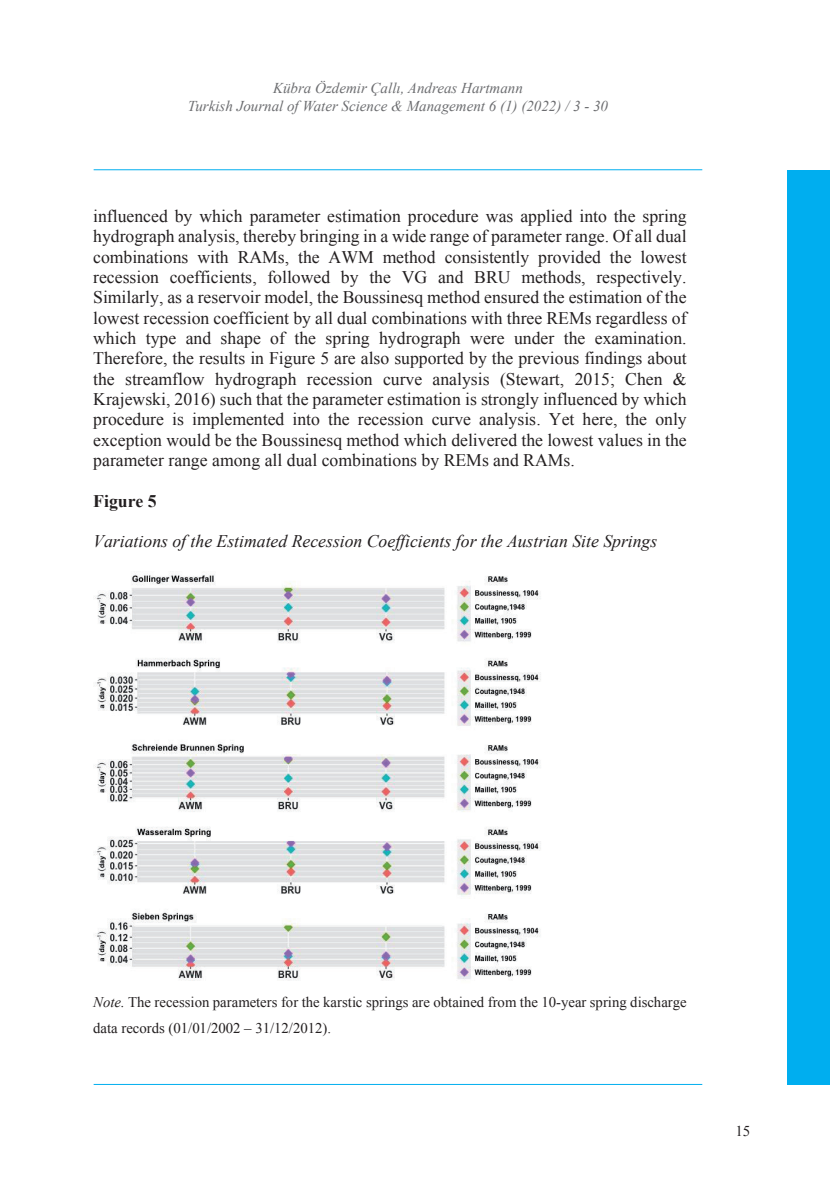
<style>
.page{position:relative;width:830px;height:1191px;background:#fff}
.page>*{position:absolute;margin:0;border:0;box-sizing:border-box;transform-origin:0 0}
.t1{font:17.7px/20.2px "Times New Roman";color:#231f20;text-align:justify}
.t2{font:italic 17.7px "Times New Roman";color:#231f20}
.t3{font:700 17.7px "Times New Roman";color:#231f20}
.t4{font:italic 15px/18px "Times New Roman";color:#6c6d70;text-align:center}
.t5{font:15px "Times New Roman";color:#6c6d70}
.t6{font:15px "Times New Roman";color:#231f20}
.t7{font:14.7px/25.3px "Times New Roman";color:#231f20}
.t8{font:12px "Times New Roman";color:#6c6d70}
.s1{font-style:italic}
</style>
<div class="page">
<hr style="left:94px;top:169px;width:608px;height:1px;background:#00aeef">
<hr style="left:94px;top:1084px;width:608px;height:1px;background:#00aeef">
<div style="left:787px;top:170px;width:42px;height:914px;background:#00aeef"></div>
<img style="left:94px;top:574px;width:447px;height:407px">
<p class="t4" style="left:188px;top:79px;width:421px">Kübra Özdemir Çallı, Andreas Hartmann<br>Turkish Journal of Water Science &amp; Management 6 (1) (2022) / 3 - 30</p>
<p class="t5" style="left:249px;top:78px;width:299px">Turkish Journal of Water Science &amp; Management</p>
<p class="t8" style="left:303px;top:99px;width:191px">ISSN: 2536 474X / e-ISSN: 2564-7334</p>
<p class="t1" style="left:93px;top:205px;width:594px">influenced by which parameter estimation procedure was applied into the spring hydrograph analysis, thereby bringing in a wide range of parameter range. Of all dual combinations with RAMs, the AWM method consistently provided the lowest recession coefficients, followed by the VG and BRU methods, respectively.<br>Similarly, as a reservoir model, the Boussinesq method ensured the estimation of the lowest recession coefficient by all dual combinations with three REMs regardless of which type and shape of the spring hydrograph were under the examination.<br>Therefore, the results in Figure 5 are also supported by the previous findings about the streamflow hydrograph recession curve analysis (Stewart, 2015; Chen &amp; Krajewski, 2016) such that the parameter estimation is strongly influenced by which procedure is implemented into the recession curve analysis. Yet here, the only exception would be the Boussinesq method which delivered the lowest values in the parameter range among all dual combinations by REMs and RAMs.</p>
<p class="t3" style="left:93px;top:488px;width:65px">Figure 5</p>
<p class="t2" style="left:93px;top:529px;width:565px">Variations of the Estimated Recession Coefficients for the Austrian Site Springs</p>
<p class="t7" style="left:93px;top:989px;width:594px"><span class="s1">Note.</span> The recession parameters for the karstic springs are obtained from the 10-year spring discharge data records (01/01/2002 – 31/12/2012).</p>
<p class="t6" style="left:735px;top:1120px;width:16px">15</p>
</div>
